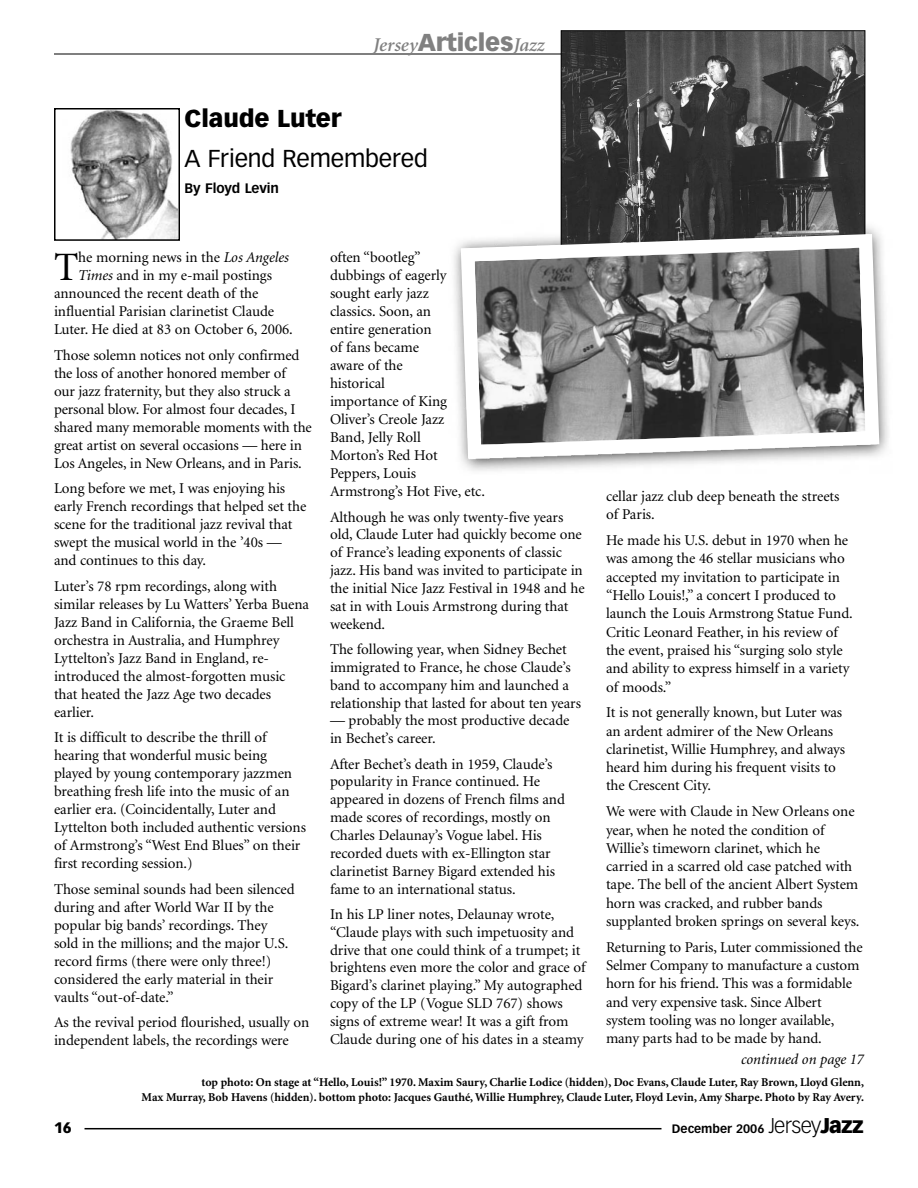
<style>
.page{position:relative;width:918px;height:1188px;background:#fff}
.page>*{position:absolute;margin:0;border:0;box-sizing:border-box;transform-origin:0 0}
.t1{font:40.35px "Minion";color:#000}
.t2{font:24px "Vectora LH";letter-spacing:-.005em;color:#000}
.t3{font:900 24px "Vectora LH";letter-spacing:-.005em;color:#000}
.t4{font:italic 600 19.5px "Minion";color:#808080}
.t5{font:15px/18px "Minion";letter-spacing:-.005em;color:#000}
.t6{font:italic 15px "Minion";letter-spacing:-.005em;color:#000}
.t7{font:900 15px "Vectora LH";color:#000}
.t8{font:700 13.5px "Vectora LH";letter-spacing:-.005em;color:#000}
.t9{font:700 12px/15px "Minion";color:#000;text-align:right}
.t10{font:700 12px "Vectora LH";color:#000}
.s1{font-family:"Vectora LH";font-weight:900;font-style:normal;font-size:24px}
.s2{font-style:italic}
.s3{font-weight:300;font-size:21px}
.s4{font-weight:900;font-size:21px}
</style>
<div class="page">
<hr style="left:85px;top:1128px;width:577px;height:1px;background:#000">
<hr style="left:54px;top:54px;width:810px;height:1px;background:#000">
<img style="left:70px;top:111px;width:107px;height:127px">
<div style="left:54px;top:108px;width:126px;height:133px;border:2px solid #000"></div>
<img style="left:563px;top:32px;width:300px;height:195px">
<svg style="left:454px;top:227px;width:432px;height:238px"></svg>
<h3 class="t4" style="left:373px;top:37px;width:173px">Jersey<span class="s1">Articles</span>Jazz</h3>
<h2 class="t3" style="left:185px;top:108px;width:158px">Claude Luter</h2>
<h2 class="t2" style="left:185px;top:148px;width:245px">A Friend Remembered</h2>
<p class="t8" style="left:185px;top:182px;width:96px">By Floyd Levin</p>
<h1 class="t1" style="left:54px;top:252px;width:26px">T</h1>
<p class="t5" style="left:78px;top:250px;width:212px">he morning news in the <span class="s2">Los Angeles</span></p>
<p class="t5" style="left:78px;top:268px;width:195px"><span class="s2">Times</span> and in my e-mail postings</p>
<p class="t5" style="left:54px;top:286px;width:206px">announced the recent death of the</p>
<p class="t5" style="left:54px;top:304px;width:222px">influential Parisian clarinetist Claude</p>
<p class="t5" style="left:54px;top:322px;width:240px">Luter. He died at 83 on October 6, 2006.</p>
<p class="t5" style="left:54px;top:347px;width:259px">Those solemn notices not only confirmed the loss of another honored member of<br>our jazz fraternity, but they also struck a personal blow. For almost four decades, I shared many memorable moments with the great artist on several occasions — here in Los Angeles, in New Orleans, and in Paris.</p>
<p class="t5" style="left:54px;top:481px;width:254px">Long before we met, I was enjoying his early French recordings that helped set the scene for the traditional jazz revival that swept the musical world in the ’40s — and continues to this day.</p>
<p class="t5" style="left:54px;top:578px;width:257px">Luter’s 78 rpm recordings, along with similar releases by Lu Watters’ Yerba Buena Jazz Band in California, the Graeme Bell orchestra in Australia, and Humphrey Lyttelton’s Jazz Band in England, re&shy;introduced the almost-forgotten music that heated the Jazz Age two decades earlier.</p>
<p class="t5" style="left:54px;top:730px;width:254px">It is difficult to describe the thrill of hearing that wonderful music being played by young contemporary jazzmen breathing fresh life into the music of an earlier era. (Coincidentally, Luter and Lyttelton both included authentic versions of Armstrong’s “West End Blues” on their first recording session.)</p>
<p class="t5" style="left:54px;top:881px;width:242px">Those seminal sounds had been silenced during and after World War II by the popular big bands’ recordings. They sold in the millions; and the major U.S. record firms (there were only three!) considered the early material in their vaults “out-of-date.”</p>
<p class="t5" style="left:54px;top:1014px;width:257px">As the revival period flourished, usually on independent labels, the recordings were</p>
<p class="t5" style="left:330px;top:250px;width:157px">often “bootleg”<br>dubbings of eagerly sought early jazz<br>classics. Soon, an<br>entire generation<br>of fans became<br>aware of the<br>historical<br>importance of King<br>Oliver’s Creole Jazz<br>Band, Jelly Roll<br>Morton’s Red Hot<br>Peppers, Louis<br>Armstrong’s Hot Five, etc.</p>
<p class="t5" style="left:330px;top:509px;width:256px">Although he was only twenty-five years old, Claude Luter had quickly become one of France’s leading exponents of classic jazz. His band was invited to participate in the initial Nice Jazz Festival in 1948 and he sat in with Louis Armstrong during that weekend.</p>
<p class="t5" style="left:330px;top:642px;width:253px">The following year, when Sidney Bechet immigrated to France, he chose Claude’s band to accompany him and launched a relationship that lasted for about ten years</p>
<p class="t5" style="left:330px;top:713px;width:241px">— probably the most productive decade in Bechet’s career.</p>
<p class="t5" style="left:330px;top:756px;width:236px">After Bechet’s death in 1959, Claude’s popularity in France continued. He appeared in dozens of French films and made scores of recordings, mostly on Charles Delaunay’s Vogue label. His recorded duets with ex-Ellington star clarinetist Barney Bigard extended his fame to an international status.</p>
<p class="t5" style="left:330px;top:906px;width:257px">In his LP liner notes, Delaunay wrote, “Claude plays with such impetuosity and drive that one could think of a trumpet; it brightens even more the color and grace of Bigard’s clarinet playing.” My autographed copy of the LP (Vogue SLD 767) shows signs of extreme wear! It was a gift from Claude during one of his dates in a steamy</p>
<p class="t5" style="left:606px;top:489px;width:235px">cellar jazz club deep beneath the streets of Paris.</p>
<p class="t5" style="left:606px;top:532px;width:248px">He made his U.S. debut in 1970 when he was among the 46 stellar musicians who accepted my invitation to participate in “Hello Louis!,” a concert I produced to launch the Louis Armstrong Statue Fund.<br>Critic Leonard Feather, in his review of the event, praised his “surging solo style and ability to express himself in a variety of moods.”</p>
<p class="t5" style="left:606px;top:705px;width:241px">It is not generally known, but Luter was an ardent admirer of the New Orleans clarinetist, Willie Humphrey, and always heard him during his frequent visits to the Crescent City.</p>
<p class="t5" style="left:606px;top:804px;width:255px">We were with Claude in New Orleans one year, when he noted the condition of Willie’s timeworn clarinet, which he carried in a scarred old case patched with tape. The bell of the ancient Albert System horn was cracked, and rubber bands supplanted broken springs on several keys.</p>
<p class="t5" style="left:606px;top:939px;width:258px">Returning to Paris, Luter commissioned the Selmer Company to manufacture a custom horn for his friend. This was a formidable and very expensive task. Since Albert system tooling was no longer available, many parts had to be made by hand.</p>
<p class="t6" style="left:741px;top:1053px;width:124px">continued on page 17</p>
<p class="t9" style="left:142px;top:1076px;width:724px">top photo: On stage at “Hello, Louis!” 1970. Maxim Saury, Charlie Lodice (hidden), Doc Evans, Claude Luter, Ray Brown, Lloyd Glenn,<br>Max Murray, Bob Havens (hidden). bottom photo: Jacques Gauthé, Willie Humphrey, Claude Luter, Floyd Levin, Amy Sharpe. Photo by Ray Avery.</p>
<p class="t7" style="left:54px;top:1121px;width:19px">16</p>
<p class="t10" style="left:672px;top:1124px;width:194px">December 2006 <span class="s3">Jersey</span><span class="s4">Jazz</span></p>
</div>
